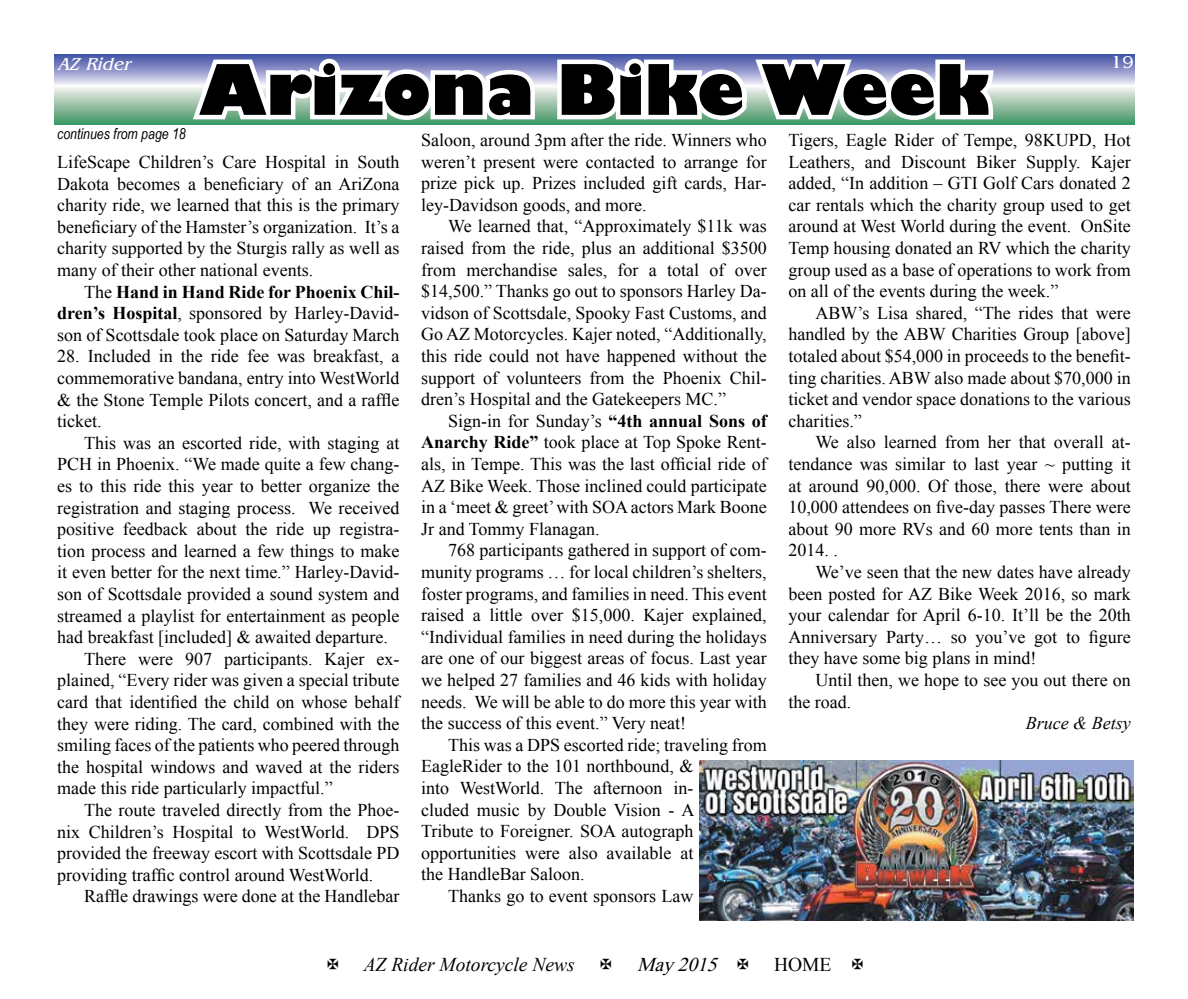
<style>
.page{position:relative;width:1188px;height:999px;background:#fff}
.page>*{position:absolute;margin:0;border:0;box-sizing:border-box;transform-origin:0 0}
.t1{font:800 68.1px "Gill Sans";color:#000}
.t2{font:italic 19.5px "Times New Roman";color:#000}
.t3{font:italic 19.5px "Times New Roman";color:#000}
.t4{font:19.5px "Times New Roman";color:#000}
.t5{font:18px/21.6px "Times New Roman";color:#000;text-align:justify}
.t6{font:italic 18px "Times New Roman";color:#000}
.t7{font:italic 18px "Benguiat";color:#fff}
.t8{font:18px "Benguiat";color:#fff}
.t9{font:italic 15px "Arial Narrow";color:#000}
.s1{font-weight:700}
</style>
<div class="page">
<svg style="left:54px;top:54px;width:1080px;height:70px;background:#98b1ba"></svg>
<svg style="left:187px;top:54px;width:352px;height:71px"></svg>
<svg style="left:553px;top:54px;width:446px;height:71px"></svg>
<img style="left:700px;top:760px;width:434px;height:161px">
<p class="t7" style="left:57px;top:54px;width:80px">AZ Rider</p>
<p class="t8" style="left:1111px;top:52px;width:25px">19</p>
<h1 class="t1" style="left:199px;top:47px;width:792px">Arizona Bike Week</h1>
<p class="t9" style="left:57px;top:124px;width:130px">continues from page 18</p>
<p class="t5" style="left:57px;top:151px;width:344px">LifeScape Children’s Care Hospital in South Dakota becomes a beneficiary of an AriZona charity ride, we learned that this is the primary beneficiary of the Hamster’s organization. It’s a charity supported by the Sturgis rally as well as many of their other national events.</p>
<p class="t5" style="left:57px;top:281px;width:344px;text-indent:27px">The <span class="s1">Hand in Hand Ride for Phoenix Chil&shy;dren’s Hospital</span>, sponsored by Harley-David&shy;son of Scottsdale took place on Saturday March</p>
<p class="t5" style="left:57px;top:345px;width:344px">28. Included in the ride fee was breakfast, a commemorative bandana, entry into WestWorld &amp; the Stone Temple Pilots concert, and a raffle ticket.</p>
<p class="t5" style="left:84px;top:432px;width:317px">This was an escorted ride, with staging at</p>
<p class="t5" style="left:57px;top:453px;width:344px">PCH in Phoenix. “We made quite a few chang-</p>
<p class="t5" style="left:57px;top:475px;width:344px">es to this ride this year to better organize the</p>
<p class="t5" style="left:57px;top:497px;width:344px">registration and staging process. We received</p>
<p class="t5" style="left:57px;top:518px;width:344px">positive feedback about the ride up registra-</p>
<p class="t5" style="left:57px;top:540px;width:344px">tion process and learned a few things to make</p>
<p class="t5" style="left:57px;top:561px;width:344px">it even better for the next time.” Harley-David-</p>
<p class="t5" style="left:57px;top:583px;width:344px">son of Scottsdale provided a sound system and</p>
<p class="t5" style="left:57px;top:605px;width:344px">streamed a playlist for entertainment as people</p>
<p class="t5" style="left:57px;top:626px;width:332px">had breakfast [included] &amp; awaited departure.</p>
<p class="t5" style="left:84px;top:648px;width:317px">There were 907 participants. Kajer ex-</p>
<p class="t5" style="left:57px;top:669px;width:344px">plained, “Every rider was given a special tribute</p>
<p class="t5" style="left:57px;top:691px;width:344px">card that identified the child on whose behalf</p>
<p class="t5" style="left:57px;top:713px;width:344px">they were riding. The card, combined with the</p>
<p class="t5" style="left:57px;top:734px;width:344px">smiling faces of the patients who peered through</p>
<p class="t5" style="left:57px;top:756px;width:344px">the hospital windows and waved at the riders</p>
<p class="t5" style="left:57px;top:777px;width:277px">made this ride particularly impactful.”</p>
<p class="t5" style="left:84px;top:799px;width:317px">The route traveled directly from the Phoe-</p>
<p class="t5" style="left:57px;top:821px;width:344px">nix Children’s Hospital to WestWorld. DPS</p>
<p class="t5" style="left:57px;top:842px;width:344px">provided the freeway escort with Scottsdale PD</p>
<p class="t5" style="left:57px;top:864px;width:318px">providing traffic control around WestWorld.</p>
<p class="t5" style="left:84px;top:885px;width:317px">Raffle drawings were done at the Handlebar</p>
<p class="t5" style="left:421px;top:129px;width:347px">Saloon, around 3pm after the ride. Winners who weren’t present were contacted to arrange for prize pick up. Prizes included gift cards, Har&shy;ley-Davidson goods, and more.</p>
<p class="t5" style="left:421px;top:215px;width:347px;text-indent:27px">We learned that, “Approximately $11k was raised from the ride, plus an additional $3500 from merchandise sales, for a total of over $14,500.” Thanks go out to sponsors Harley Da&shy;vidson of Scottsdale, Spooky Fast Customs, and Go AZ Motorcycles. Kajer noted, “Additionally, this ride could not have happened without the support of volunteers from the Phoenix Chil&shy;dren’s Hospital and the Gatekeepers MC.”</p>
<p class="t5" style="left:421px;top:410px;width:347px;text-indent:27px">Sign-in for Sunday’s <span class="s1">“4th annual Sons of Anarchy Ride”</span> took place at Top Spoke Rent&shy;als, in Tempe. This was the last official ride of AZ Bike Week. Those inclined could participate in a ‘meet &amp; greet’ with SOA actors Mark Boone Jr and Tommy Flanagan.</p>
<p class="t5" style="left:421px;top:539px;width:347px;text-indent:27px">768 participants gathered in support of com&shy;munity programs … for local children’s shelters, foster programs, and families in need. This event raised a little over $15,000. Kajer explained, “Individual families in need during the holidays are one of our biggest areas of focus. Last year we helped 27 families and 46 kids with holiday needs. We will be able to do more this year with the success of this event.” Very neat!</p>
<p class="t5" style="left:448px;top:734px;width:320px">This was a DPS escorted ride; traveling from</p>
<p class="t5" style="left:421px;top:755px;width:274px">EagleRider to the 101 northbound, &amp;</p>
<p class="t5" style="left:421px;top:777px;width:274px">into WestWorld. The afternoon in-</p>
<p class="t5" style="left:421px;top:798px;width:275px">cluded music by Double Vision - A</p>
<p class="t5" style="left:421px;top:820px;width:274px">Tribute to Foreigner. SOA autograph</p>
<p class="t5" style="left:421px;top:842px;width:274px">opportunities were also available at</p>
<p class="t5" style="left:421px;top:863px;width:165px">the HandleBar Saloon.</p>
<p class="t5" style="left:448px;top:885px;width:247px">Thanks go to event sponsors Law</p>
<p class="t5" style="left:788px;top:129px;width:344px">Tigers, Eagle Rider of Tempe, 98KUPD, Hot Leathers, and Discount Biker Supply. Kajer added, “In addition – GTI Golf Cars donated 2 car rentals which the charity group used to get around at West World during the event. OnSite Temp housing donated an RV which the charity group used as a base of operations to work from on all of the events during the week.”</p>
<p class="t5" style="left:788px;top:302px;width:344px;text-indent:27px">ABW’s Lisa shared, “The rides that were handled by the ABW Charities Group [above] totaled about $54,000 in proceeds to the benefit&shy;ting charities. ABW also made about $70,000 in ticket and vendor space donations to the various charities.”</p>
<p class="t5" style="left:788px;top:431px;width:344px;text-indent:27px">We also learned from her that overall at&shy;tendance was similar to last year ~ putting it at around 90,000. Of those, there were about 10,000 attendees on five-day passes There were about 90 more RVs and 60 more tents than in 2014. .</p>
<p class="t5" style="left:788px;top:561px;width:344px;text-indent:27px">We’ve seen that the new dates have already been posted for AZ Bike Week 2016, so mark your calendar for April 6-10. It’ll be the 20th Anniversary Party… so you’ve got to figure they have some big plans in mind!</p>
<p class="t5" style="left:788px;top:669px;width:344px;text-indent:27px">Until then, we hope to see you out there on the road.</p>
<p class="t6" style="left:1026px;top:711px;width:106px">Bruce &amp; Betsy</p>
<p class="t2" style="left:364px;top:951px;width:213px">AZ Rider Motorcycle News</p>
<p class="t3" style="left:637px;top:951px;width:88px">May2015</p>
<p class="t4" style="left:774px;top:951px;width:59px">HOME</p>
</div>
